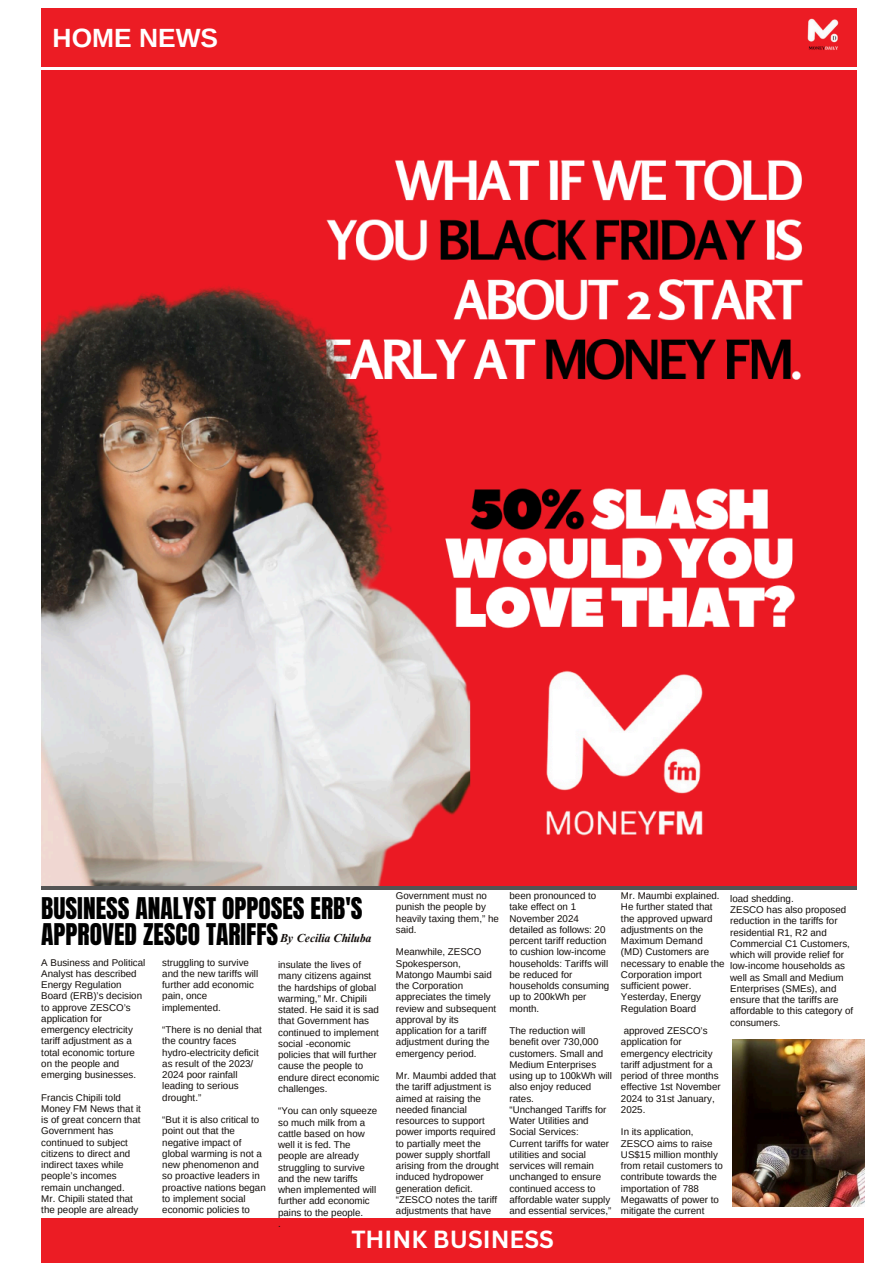
<style>
.page{position:relative;width:893px;height:1263px;background:#fff}
.page>*{position:absolute;margin:0;border:0;box-sizing:border-box;transform-origin:0 0}
.t1{font:700 26.4px "Arimo";color:#fff}
.t2{font:25.42px/26.4px "Anton";color:#000}
.t3{font:700 24.15px "Canva Sans";color:#fff}
.t4{font:italic 700 11.7px "Times NRMT Pro";color:#130e0b}
.t5{font:9.75px/11.2px "Arimo";color:#130e0b}
</style>
<div class="page">
<div style="left:41px;top:1218px;width:823px;height:45px;background:#ec1c24"></div>
<div style="left:41px;top:8px;width:815px;height:59px;background:#ec1c24"></div>
<img style="left:807px;top:18px;width:32px;height:32px">
<img style="left:41px;top:71px;width:815px;height:814px">
<img style="left:732px;top:1040px;width:132px;height:167px">
<hr style="left:41px;top:886px;width:815px;height:4px;background:#545454">
<p class="t1" style="left:53px;top:24px;width:167px">HOME NEWS</p>
<p class="t2" style="left:41px;top:895px;width:323px">BUSINESS ANALYST OPPOSES ERB'S<br>APPROVED ZESCO TARIFFS</p>
<p class="t5" style="left:41px;top:956px;width:106px">A Business and Political<br>Analyst has described<br>Energy Regulation<br>Board (ERB)’s decision to approve ZESCO’s application for emergency electricity tariff adjustment as a total economic torture on the people and emerging businesses.</p>
<p class="t5" style="left:41px;top:1091px;width:101px">Francis Chipili told<br>Money FM News that it is of great concern that<br>Government has continued to subject citizens to direct and indirect taxes while people’s incomes remain unchanged.</p>
<p class="t5" style="left:41px;top:1193px;width:99px">Mr. Chipili stated that the people are already</p>
<p class="t4" style="left:280px;top:934px;width:93px">By Cecilia Chiluba</p>
<p class="t5" style="left:162px;top:956px;width:97px">struggling to survive and the new tariffs will further add economic pain, once implemented.</p>
<p class="t5" style="left:162px;top:1024px;width:101px">“There is no denial that the country faces hydro-electricity deficit as result of the 2023/<br>2024 poor rainfall leading to serious drought.”</p>
<p class="t5" style="left:162px;top:1114px;width:105px">“But it is also critical to point out that the negative impact of global warming is not a new phenomenon and so proactive leaders in proactive nations began to implement social economic policies to</p>
<p class="t5" style="left:278px;top:959px;width:103px">insulate the lives of many citizens against the hardships of global warming,” Mr. Chipili stated. He said it is sad that Government has continued to implement social -economic policies that will further cause the people to endure direct economic challenges.</p>
<p class="t5" style="left:278px;top:1105px;width:101px">“You can only squeeze so much milk from a cattle based on how well it is fed. The people are already struggling to survive and the new tariffs when implemented will further add economic pains to the people.</p>
<p class="t5" style="left:278px;top:1218px;width:4px">.</p>
<p class="t5" style="left:396px;top:890px;width:104px">Government must no punish the people by heavily taxing them,” he said.</p>
<h2 class="t5" style="left:396px;top:946px;width:102px">Meanwhile, ZESCO<br>Spokesperson,<br>Matongo Maumbi said the Corporation appreciates the timely review and subsequent approval by its application for a tariff adjustment during the emergency period.</h2>
<h3 class="t5" style="left:396px;top:1070px;width:104px">Mr. Maumbi added that the tariff adjustment is aimed at raising the needed financial resources to support power imports required to partially meet the power supply shortfall arising from the drought induced hydropower generation deficit.</h3>
<p class="t5" style="left:396px;top:1194px;width:103px">“ZESCO notes the tariff adjustments that have</p>
<p class="t5" style="left:509px;top:890px;width:101px">been pronounced to take effect on 1<br>November 2024 detailed as follows: 20 percent tariff reduction to cushion low-income households: Tariffs will be reduced for households consuming up to 200kWh per month.</p>
<p class="t5" style="left:509px;top:1025px;width:104px">The reduction will benefit over 730,000 customers. Small and<br>Medium Enterprises using up to 100kWh will also enjoy reduced rates.</p>
<p class="t5" style="left:509px;top:1104px;width:103px">“Unchanged Tariffs for<br>Water Utilities and<br>Social Services:<br>Current tariffs for water utilities and social services will remain unchanged to ensure continued access to affordable water supply and essential services,”</p>
<p class="t3" style="left:351px;top:1222px;width:204px">THINK BUSINESS</p>
<p class="t5" style="left:621px;top:890px;width:100px">Mr. Maumbi explained.</p>
<p class="t5" style="left:621px;top:901px;width:105px">He further stated that the approved upward adjustments on the<br>Maximum Demand (MD) Customers are necessary to enable the<br>Corporation import sufficient power.</p>
<p class="t5" style="left:621px;top:991px;width:82px">Yesterday, Energy<br>Regulation Board</p>
<p class="t5" style="left:621px;top:1025px;width:101px">approved ZESCO’s application for emergency electricity tariff adjustment for a period of three months effective 1st November<br>2024 to 31st January,<br>2025.</p>
<p class="t5" style="left:621px;top:1126px;width:103px">In its application,<br>ZESCO aims to raise<br>US$15 million monthly from retail customers to contribute towards the importation of 788<br>Megawatts of power to mitigate the current</p>
<p class="t5" style="left:730px;top:893px;width:65px">load shedding.</p>
<h1 class="t5" style="left:730px;top:904px;width:124px">ZESCO has also proposed reduction in the tariffs for residential R1, R2 and<br>Commercial C1 Customers, which will provide relief for low-income households as well as Small and Medium<br>Enterprises (SMEs), and ensure that the tariffs are affordable to this category of consumers.</h1>
</div>
